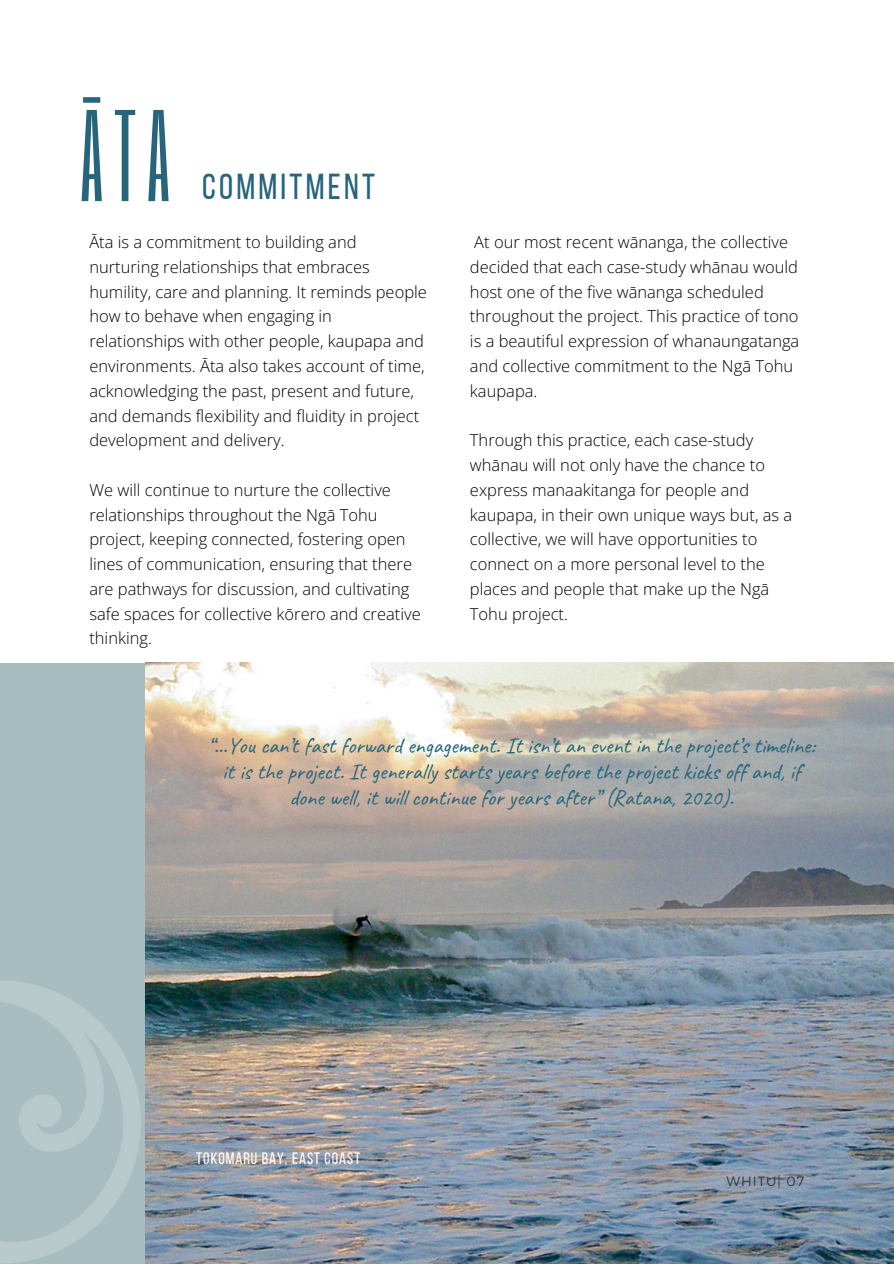
<style>
.page{position:relative;width:894px;height:1264px;background:#fff}
.page>*{position:absolute;margin:0;border:0;box-sizing:border-box;transform-origin:0 0}
.t1{font:108px "Six Caps";color:#26657b}
.t2{font:36px "Bebas Neue";letter-spacing:.09em;color:#26657b}
.t3{font:22.5px/25.8px "Caveat";color:#26657b;text-align:center}
.t4{font:300 16.5px/24.8px "Open Sans";color:#000}
.t5{font:16.5px "Bebas Neue";letter-spacing:.06em;color:#fff}
.t6{font:300 13.5px "Montserrat";letter-spacing:.07em;color:#373737}
</style>
<div class="page">
<div style="left:0;top:663px;width:893px;height:600px;background:#a7bdbf"></div>
<img style="left:145px;top:663px;width:747px;height:600px">
<img style="left:0;top:981px;width:141px;height:282px">
<h4 class="t1" style="left:80px;top:82px;width:92px">ĀTA</h4>
<h4 class="t4" style="left:89px;top:229px;width:339px">Āta is a commitment to building and nurturing relationships that embraces humility, care and planning. It reminds people how to behave when engaging in relationships with other people, kaupapa and environments. Āta also takes account of time, acknowledging the past, present and future, and demands flexibility and fluidity in project development and delivery.</h4>
<p class="t4" style="left:89px;top:477px;width:333px">We will continue to nurture the collective relationships throughout the Ngā Tohu project, keeping connected, fostering open lines of communication, ensuring that there are pathways for discussion, and cultivating safe spaces for collective kōrero and creative thinking.</p>
<h3 class="t2" style="left:202px;top:172px;width:174px">COMMITMENT</h3>
<h1 class="t4" style="left:470px;top:229px;width:331px">At our most recent wānanga, the collective decided that each case-study whānau would host one of the five wānanga scheduled throughout the project. This practice of tono is a beautiful expression of whanaungatanga and collective commitment to the Ngā Tohu kaupapa.</h1>
<h2 class="t4" style="left:470px;top:427px;width:324px">Through this practice, each case-study whānau will not only have the chance to express manaakitanga for people and kaupapa, in their own unique ways but, as a collective, we will have opportunities to connect on a more personal level to the places and people that make up the Ngā Tohu project.</h2>
<h4 class="t3" style="left:208px;top:732px;width:608px">“…You can’t fast forward engagement. It isn’t an event in the project’s timeline: it is the project. It generally starts years before the project kicks off and, if done well, it will continue for years after” (Ratana, 2020).</h4>
<p class="t5" style="left:196px;top:1152px;width:165px">TOKOMARU BAY, EAST COAST</p>
<h4 class="t6" style="left:726px;top:1172px;width:79px">WHITU| 07</h4>
</div>
